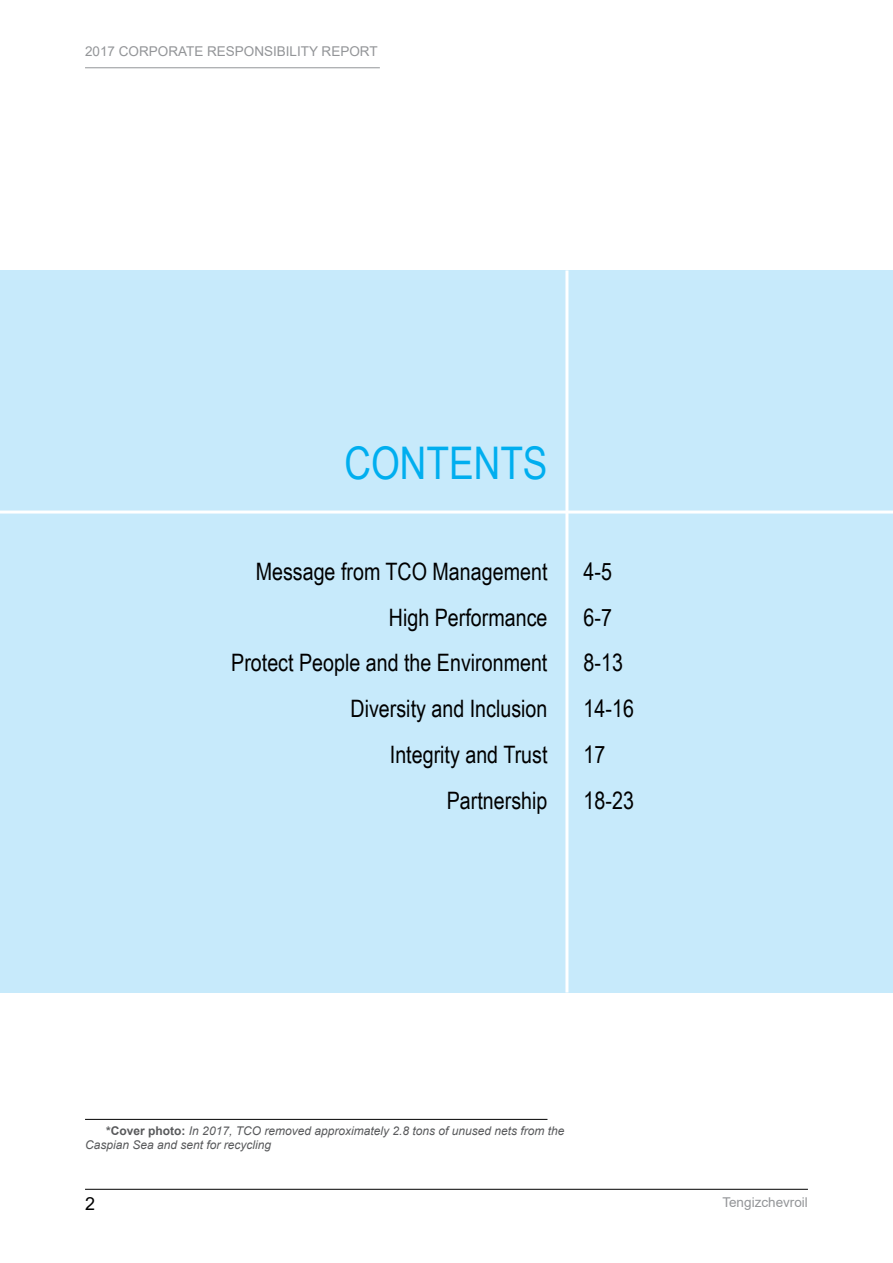
<style>
.page{position:relative;width:893px;height:1263px;background:#fff}
.page>*{position:absolute;margin:0;border:0;box-sizing:border-box;transform-origin:0 0}
.t1{font:45px "Arial Narrow";color:#00aeef}
.t2{font:24px/45.8px "Arial Narrow";color:#000;text-align:right}
.t3{font:18px "Arial";color:#000}
.t4{font:13.5px "Arial";color:#939598}
.t5{font:italic 12px/14.4px "Arial";color:#58595b}
.s1{font-weight:700;font-style:normal}
</style>
<div class="page">
<hr style="left:85px;top:1189px;width:723px;height:1px;background:#000">
<hr style="left:85px;top:67px;width:295px;height:1px;background:#939598">
<div style="left:0;top:270px;width:893px;height:722px;background:#c7eafb"></div>
<hr style="left:565px;top:270px;width:3px;height:722px;background:#fff">
<hr style="left:0;top:510px;width:893px;height:3px;background:#fff">
<hr style="left:85px;top:1119px;width:462px;height:1px;background:#000">
<p class="t4" style="left:85px;top:42px;width:294px">2017 CORPORATE RESPONSIBILITY REPORT</p>
<h1 class="t1" style="left:345px;top:430px;width:204px">CONTENTS</h1>
<p class="t2" style="left:231px;top:547px;width:318px">Message from TCO Management<br>High Performance<br>Protect People and the Environment<br>Diversity and Inclusion<br>Integrity and Trust<br>Partnership</p>
<p class="t2" style="left:584px;top:547px;width:52px;text-align:left">4-5<br>6-7<br>8-13<br>14-16<br>17<br>18-23</p>
<p class="t5" style="left:85px;top:1124px;width:481px;text-indent:21px"><span class="s1">*Cover photo:</span> In 2017, TCO removed approximately 2.8 tons of unused nets from the<br>Caspian Sea and sent for recycling</p>
<p class="t3" style="left:85px;top:1191px;width:12px">2</p>
<p class="t4" style="left:722px;top:1193px;width:87px">Tengizchevroil</p>
</div>
